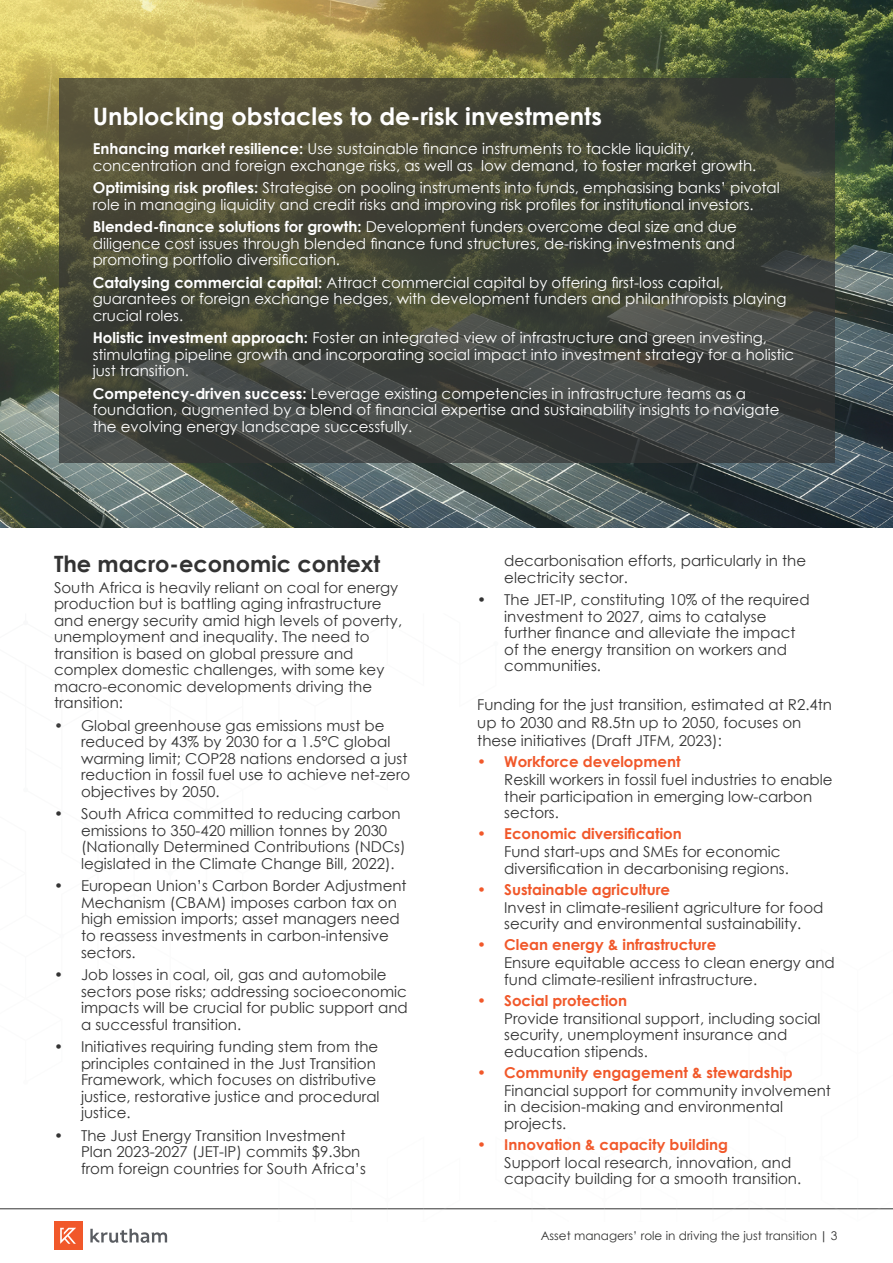
<style>
.page{position:relative;width:893px;height:1263px;background:#fff}
.page>*{position:absolute;margin:0;border:0;box-sizing:border-box;transform-origin:0 0}
.t1{font:700 24px "Century Gothic";color:#fff}
.t2{font:700 22.5px "Century Gothic";color:#333}
.t3{font:15px/16.5px "Century Gothic";color:#333}
.t4{font:15px/16.5px "Century Gothic";color:#fff}
.t5{font:700 15px "Century Gothic";color:#f1582a}
.t6{font:12px "Century Gothic";color:#343433}
.s1{font-weight:700}
</style>
<div class="page">
<img style="left:0;top:0;width:893px;height:528px">
<div style="left:54px;top:1221px;width:28px;height:29px;background:#f1582a"></div>
<svg style="left:60px;top:1228px;width:16px;height:16px"></svg>
<svg style="left:90px;top:1229px;width:77px;height:14px"></svg>
<hr style="left:0;top:1208px;width:893px;height:1px;background:#333">
<svg style="left:59px;top:79px;width:775px;height:384px;background:#43453a"></svg>
<h1 class="t1" style="left:93px;top:98px;width:511px">Unblocking obstacles to de-risk investments</h1>
<p class="t4" style="left:93px;top:140px;width:665px"><span class="s1">Enhancing market resilience:</span> Use sustainable finance instruments to tackle liquidity, concentration and foreign exchange risks, as well as low demand, to foster market growth.</p>
<p class="t4" style="left:93px;top:179px;width:689px"><span class="s1">Optimising risk profiles:</span> Strategise on pooling instruments into funds, emphasising banks’ pivotal role in managing liquidity and credit risks and improving risk profiles for institutional investors.</p>
<p class="t4" style="left:93px;top:218px;width:646px;text-align:justify"><span class="s1">Blended-finance solutions for growth:</span> Development funders overcome deal size and due diligence cost issues through blended finance fund structures, de-risking investments and promoting portfolio diversification.</p>
<p class="t4" style="left:93px;top:274px;width:695px"><span class="s1">Catalysing commercial capital:</span> Attract commercial capital by offering first-loss capital, guarantees or foreign exchange hedges, with development funders and philanthropists playing crucial roles.</p>
<p class="t4" style="left:93px;top:329px;width:703px"><span class="s1">Holistic investment approach:</span> Foster an integrated view of infrastructure and green investing, stimulating pipeline growth and incorporating social impact into investment strategy for a holistic just transition.</p>
<p class="t4" style="left:93px;top:385px;width:688px"><span class="s1">Competency-driven success:</span> Leverage existing competencies in infrastructure teams as a foundation, augmented by a blend of financial expertise and sustainability insights to navigate the evolving energy landscape successfully.</p>
<h2 class="t2" style="left:54px;top:547px;width:328px">The macro-economic context</h2>
<p class="t3" style="left:54px;top:579px;width:350px">South Africa is heavily reliant on coal for energy production but is battling aging infrastructure and energy security amid high levels of poverty, unemployment and inequality. The need to transition is based on global pressure and complex domestic challenges, with some key macro-economic developments driving the transition:</p>
<p class="t3" style="left:81px;top:717px;width:331px;text-indent:-27px">• Global greenhouse gas emissions must be reduced by 43% by 2030 for a 1.5°C global warming limit; COP28 nations endorsed a just reduction in fossil fuel use to achieve net-zero objectives by 2050.</p>
<p class="t3" style="left:81px;top:805px;width:326px;text-indent:-27px">• South Africa committed to reducing carbon emissions to 350-420 million tonnes by 2030 (Nationally Determined Contributions (NDCs) legislated in the Climate Change Bill, 2022).</p>
<p class="t3" style="left:81px;top:877px;width:327px;text-indent:-27px">• European Union’s Carbon Border Adjustment Mechanism (CBAM) imposes carbon tax on high emission imports; asset managers need to reassess investments in carbon-intensive sectors.</p>
<p class="t3" style="left:81px;top:966px;width:328px;text-indent:-27px">• Job losses in coal, oil, gas and automobile sectors pose risks; addressing socioeconomic impacts will be crucial for public support and a successful transition.</p>
<p class="t3" style="left:81px;top:1038px;width:300px;text-indent:-27px">• Initiatives requiring funding stem from the principles contained in the Just Transition Framework, which focuses on distributive justice, restorative justice and procedural justice.</p>
<p class="t3" style="left:81px;top:1126px;width:286px;text-indent:-27px">• The Just Energy Transition Investment<br>Plan 2023-2027 (JET-IP) commits $9.3bn from foreign countries for South Africa’s</p>
<p class="t3" style="left:504px;top:552px;width:303px">decarbonisation efforts, particularly in the electricity sector.</p>
<p class="t3" style="left:504px;top:591px;width:307px;text-indent:-27px">• The JET-IP, constituting 10% of the required investment to 2027, aims to catalyse further finance and alleviate the impact of the energy transition on workers and communities.</p>
<p class="t3" style="left:477px;top:696px;width:356px;line-height:18px">Funding for the just transition, estimated at R2.4tn up to 2030 and R8.5tn up to 2050, focuses on these initiatives (Draft JTFM, 2023):</p>
<p class="t5" style="left:477px;top:750px;width:205px">• Workforce development</p>
<p class="t3" style="left:504px;top:771px;width:330px">Reskill workers in fossil fuel industries to enable their participation in emerging low-carbon sectors.</p>
<p class="t5" style="left:477px;top:822px;width:206px">• Economic diversification</p>
<p class="t3" style="left:504px;top:843px;width:286px">Fund start-ups and SMEs for economic diversification in decarbonising regions.</p>
<p class="t5" style="left:477px;top:878px;width:194px">• Sustainable agriculture</p>
<p class="t3" style="left:504px;top:899px;width:321px">Invest in climate-resilient agriculture for food security and environmental sustainability.</p>
<p class="t5" style="left:477px;top:933px;width:241px">• Clean energy &amp; infrastructure</p>
<p class="t3" style="left:504px;top:954px;width:332px">Ensure equitable access to clean energy and fund climate-resilient infrastructure.</p>
<p class="t5" style="left:477px;top:989px;width:151px">• Social protection</p>
<p class="t3" style="left:504px;top:1010px;width:318px">Provide transitional support, including social security, unemployment insurance and education stipends.</p>
<p class="t5" style="left:477px;top:1061px;width:317px">• Community engagement &amp; stewardship</p>
<p class="t3" style="left:504px;top:1082px;width:328px">Financial support for community involvement in decision-making and environmental projects.</p>
<p class="t5" style="left:477px;top:1133px;width:252px">• Innovation &amp; capacity building</p>
<p class="t3" style="left:504px;top:1154px;width:299px">Support local research, innovation, and capacity building for a smooth transition.</p>
<p class="t6" style="left:541px;top:1227px;width:298px">Asset managers’ role in driving the just transition <span class="s1">|</span> 3</p>
</div>
